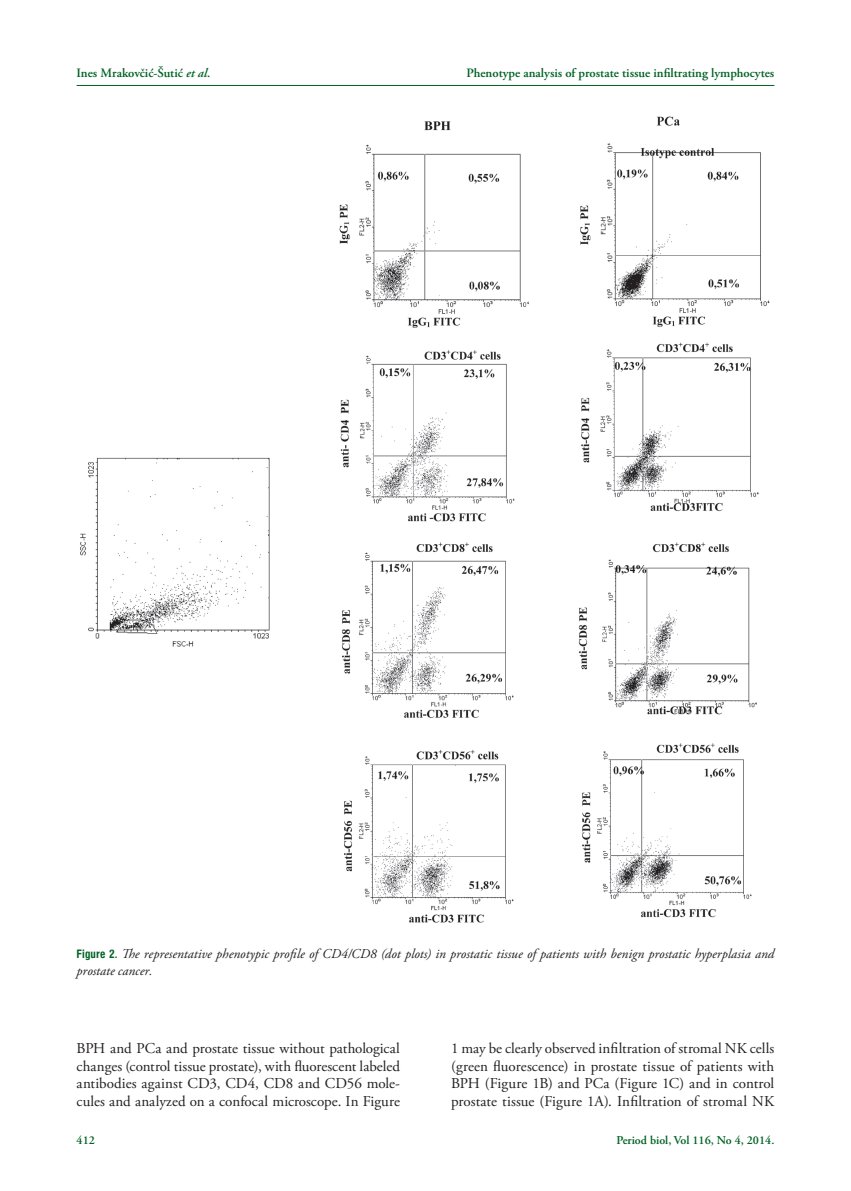
<style>
.page{position:relative;width:851px;height:1191px;background:#fff}
.page>*{position:absolute;margin:0;border:0;box-sizing:border-box;transform-origin:0 0}
.t1{font:15px/17.7px "Adobe Garamond Pro";color:#231f20;text-align:justify}
.t2{font:italic 13.5px/17.4px "Adobe Garamond Pro";letter-spacing:.005em;color:#231f20}
.t3{font:600 12.75px "Adobe Garamond Pro";color:#006224}
.t4{font:600 12px "Adobe Garamond Pro";color:#006224}
.s1{font-style:italic}
.s2{font-family:"Swiss 721 BT";font-weight:700;font-style:normal;font-stretch:condensed;font-size:11.25px;color:#006224}
</style>
<div class="page">
<hr style="left:77px;top:85px;width:697px;height:1px;background:#006224">
<img style="left:80px;top:116px;width:690px;height:807px">
<p class="t3" style="left:77px;top:65px;width:135px">Ines Mrakovčić-Šutić <span class="s1">et al</span>.</p>
<p class="t3" style="left:466px;top:65px;width:309px">Phenotype analysis of prostate tissue infiltrating lymphocytes</p>
<p class="t2" style="left:77px;top:945px;width:699px"><span class="s2">Figure 2.</span> The representative phenotypic profile of CD4/CD8 (dot plots) in prostatic tissue of patients with benign prostatic hyperplasia and prostate cancer.</p>
<p class="t1" style="left:77px;top:1040px;width:325px">BPH and PCa and prostate tissue without pathological changes (control tissue prostate), with fluorescent labeled antibodies against CD3, CD4, CD8 and CD56 mole&shy;cules and analyzed on a confocal microscope. In Figure</p>
<p class="t1" style="left:451px;top:1040px;width:325px">1 may be clearly observed infiltration of stromal NK cells (green fluorescence) in prostate tissue of patients with BPH (Figure 1B) and PCa (Figure 1C) and in control prostate tissue (Figure 1A). Infiltration of stromal NK</p>
<p class="t4" style="left:77px;top:1133px;width:20px">412</p>
<p class="t4" style="left:616px;top:1133px;width:159px">Period biol, Vol 116, No 4, 2014.</p>
</div>
